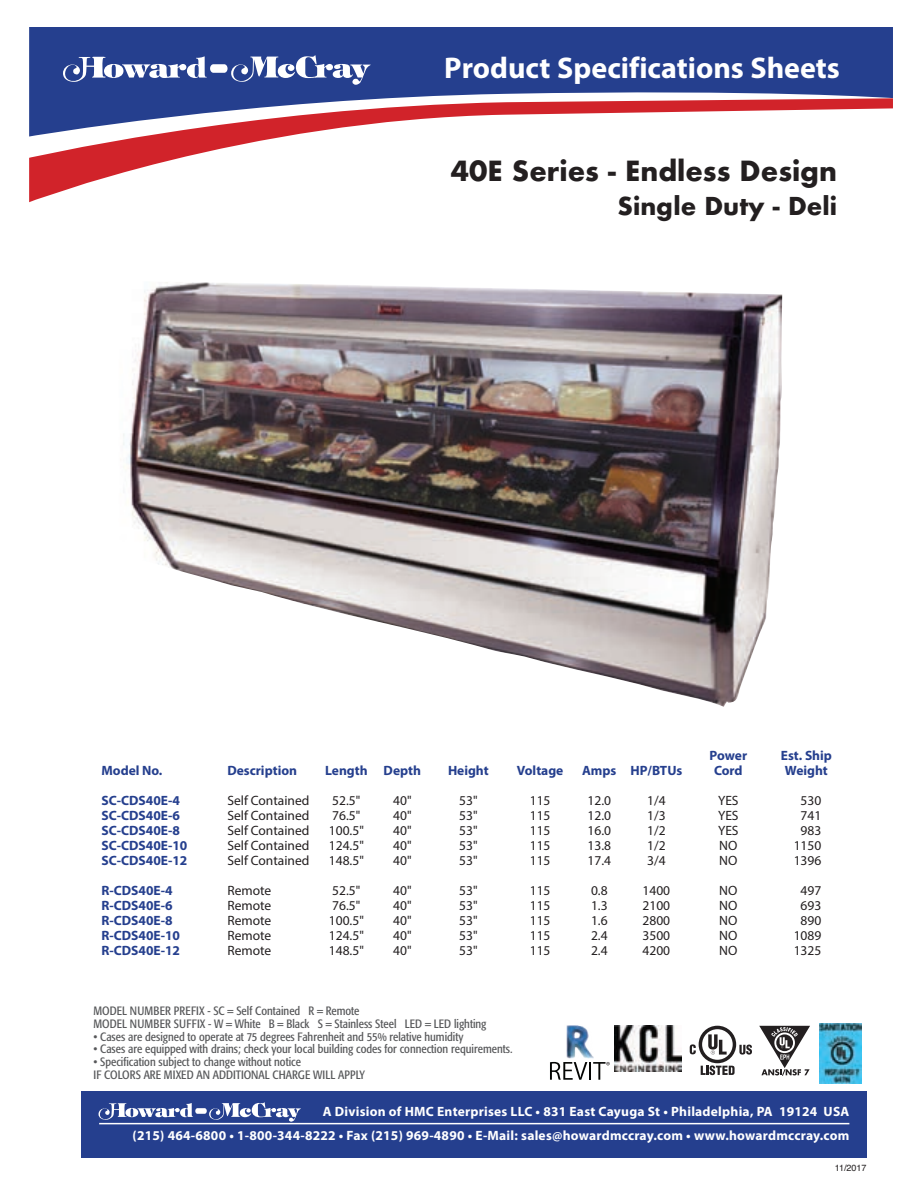
<style>
.page{position:relative;width:918px;height:1188px;background:#fff}
.page>*{position:absolute;margin:0;border:0;box-sizing:border-box;transform-origin:0 0}
.t1{font:700 30px "Myriad Pro";color:#fff}
.t2{font:700 27px "Futura";color:#231f20}
.t3{font:700 24px "Futura";color:#231f20}
.t4{font:13.5px "Myriad Pro";color:#231f20}
.t5{font:700 13.5px "Myriad Pro";color:#253f8e}
.t6{font:700 13.5px/24.8px "Myriad Pro";letter-spacing:.02em;color:#fff;text-align:right}
.t7{font:condensed 12px/12.8px "Formata";color:#57585a}
.t8{font:9px "Helvetica";color:#231f20}
</style>
<div class="page">
<img style="left:819px;top:1024px;width:43px;height:60px">
<svg style="left:759px;top:1026px;width:51px;height:50px"></svg>
<svg style="left:690px;top:1026px;width:62px;height:49px"></svg>
<img style="left:614px;top:1025px;width:68px;height:47px">
<img style="left:566px;top:1025px;width:28px;height:34px">
<svg style="left:550px;top:1062px;width:60px;height:18px"></svg>
<svg style="left:29px;top:159px;width:147px;height:43px"></svg>
<svg style="left:29px;top:137px;width:252px;height:22px;fill:#d1232a"></svg>
<svg style="left:29px;top:27px;width:864px;height:110px;fill:#253f8e"></svg>
<svg style="left:63px;top:55px;width:308px;height:30px"></svg>
<div style="left:81px;top:1091px;width:786px;height:67px;background:#253f8e"></div>
<hr style="left:99px;top:1123px;width:750px;height:1px;background:#fff">
<div style="left:195px;top:1108px;width:12px;height:6px;background:#fff;border-radius:2px"></div>
<svg style="left:99px;top:1103px;width:94px;height:17px"></svg>
<svg style="left:209px;top:1102px;width:92px;height:20px"></svg>
<img style="left:123px;top:282px;width:660px;height:425px">
<h1 class="t1" style="left:444px;top:56px;width:397px">Product Specifications Sheets</h1>
<h2 class="t2" style="left:451px;top:151px;width:388px">40E Series - Endless Design</h2>
<h3 class="t3" style="left:618px;top:188px;width:221px">Single Duty - Deli</h3>
<p class="t5" style="left:710px;top:751px;width:39px">Power</p>
<p class="t5" style="left:781px;top:751px;width:53px">Est. Ship</p>
<p class="t5" style="left:101px;top:766px;width:63px">Model No.</p>
<p class="t5" style="left:227px;top:766px;width:71px">Description</p>
<p class="t5" style="left:325px;top:766px;width:98px">Length Depth</p>
<p class="t5" style="left:448px;top:766px;width:42px">Height</p>
<p class="t5" style="left:517px;top:766px;width:48px">Voltage</p>
<p class="t5" style="left:582px;top:766px;width:102px">Amps HP/BTUs</p>
<p class="t5" style="left:714px;top:766px;width:30px">Cord</p>
<p class="t5" style="left:785px;top:766px;width:44px">Weight</p>
<p class="t5" style="left:101px;top:796px;width:80px">SC-CDS40E-4</p>
<p class="t4" style="left:227px;top:796px;width:84px">Self Contained</p>
<p class="t4" style="left:332px;top:796px;width:30px">52.5"</p>
<p class="t4" style="left:393px;top:796px;width:20px">40"</p>
<p class="t4" style="left:459px;top:796px;width:20px">53"</p>
<p class="t4" style="left:530px;top:796px;width:22px">115</p>
<p class="t4" style="left:588px;top:796px;width:25px">12.0</p>
<p class="t4" style="left:647px;top:796px;width:20px">1/4</p>
<p class="t4" style="left:718px;top:796px;width:22px">YES</p>
<p class="t4" style="left:801px;top:796px;width:22px">530</p>
<p class="t5" style="left:101px;top:811px;width:80px">SC-CDS40E-6</p>
<p class="t4" style="left:227px;top:811px;width:84px">Self Contained</p>
<p class="t4" style="left:332px;top:811px;width:30px">76.5"</p>
<p class="t4" style="left:393px;top:811px;width:20px">40"</p>
<p class="t4" style="left:459px;top:811px;width:20px">53"</p>
<p class="t4" style="left:530px;top:811px;width:22px">115</p>
<p class="t4" style="left:588px;top:811px;width:25px">12.0</p>
<p class="t4" style="left:647px;top:811px;width:20px">1/3</p>
<p class="t4" style="left:718px;top:811px;width:22px">YES</p>
<p class="t4" style="left:801px;top:811px;width:22px">741</p>
<p class="t5" style="left:101px;top:826px;width:80px">SC-CDS40E-8</p>
<p class="t4" style="left:227px;top:826px;width:84px">Self Contained</p>
<p class="t4" style="left:329px;top:826px;width:37px">100.5"</p>
<p class="t4" style="left:393px;top:826px;width:20px">40"</p>
<p class="t4" style="left:459px;top:826px;width:20px">53"</p>
<p class="t4" style="left:530px;top:826px;width:22px">115</p>
<p class="t4" style="left:588px;top:826px;width:25px">16.0</p>
<p class="t4" style="left:647px;top:826px;width:20px">1/2</p>
<p class="t4" style="left:718px;top:826px;width:22px">YES</p>
<p class="t4" style="left:801px;top:826px;width:22px">983</p>
<p class="t5" style="left:101px;top:841px;width:88px">SC-CDS40E-10</p>
<p class="t4" style="left:227px;top:841px;width:84px">Self Contained</p>
<p class="t4" style="left:329px;top:841px;width:37px">124.5"</p>
<p class="t4" style="left:393px;top:841px;width:20px">40"</p>
<p class="t4" style="left:459px;top:841px;width:20px">53"</p>
<p class="t4" style="left:530px;top:841px;width:22px">115</p>
<p class="t4" style="left:588px;top:841px;width:25px">13.8</p>
<p class="t4" style="left:647px;top:841px;width:20px">1/2</p>
<p class="t4" style="left:719px;top:841px;width:20px">NO</p>
<p class="t4" style="left:794px;top:841px;width:29px">1150</p>
<p class="t5" style="left:101px;top:856px;width:88px">SC-CDS40E-12</p>
<p class="t4" style="left:227px;top:856px;width:84px">Self Contained</p>
<p class="t4" style="left:329px;top:856px;width:37px">148.5"</p>
<p class="t4" style="left:393px;top:856px;width:20px">40"</p>
<p class="t4" style="left:459px;top:856px;width:20px">53"</p>
<p class="t4" style="left:530px;top:856px;width:22px">115</p>
<p class="t4" style="left:588px;top:856px;width:25px">17.4</p>
<p class="t4" style="left:647px;top:856px;width:20px">3/4</p>
<p class="t4" style="left:719px;top:856px;width:20px">NO</p>
<p class="t4" style="left:794px;top:856px;width:29px">1396</p>
<p class="t5" style="left:101px;top:886px;width:73px">R-CDS40E-4</p>
<p class="t4" style="left:227px;top:886px;width:45px">Remote</p>
<p class="t4" style="left:332px;top:886px;width:30px">52.5"</p>
<p class="t4" style="left:393px;top:886px;width:20px">40"</p>
<p class="t4" style="left:459px;top:886px;width:20px">53"</p>
<p class="t4" style="left:530px;top:886px;width:22px">115</p>
<p class="t4" style="left:591px;top:886px;width:18px">0.8</p>
<p class="t4" style="left:643px;top:886px;width:29px">1400</p>
<p class="t4" style="left:719px;top:886px;width:20px">NO</p>
<p class="t4" style="left:801px;top:886px;width:22px">497</p>
<p class="t5" style="left:101px;top:901px;width:73px">R-CDS40E-6</p>
<p class="t4" style="left:227px;top:901px;width:45px">Remote</p>
<p class="t4" style="left:332px;top:901px;width:30px">76.5"</p>
<p class="t4" style="left:393px;top:901px;width:20px">40"</p>
<p class="t4" style="left:459px;top:901px;width:20px">53"</p>
<p class="t4" style="left:530px;top:901px;width:22px">115</p>
<p class="t4" style="left:591px;top:901px;width:18px">1.3</p>
<p class="t4" style="left:643px;top:901px;width:29px">2100</p>
<p class="t4" style="left:719px;top:901px;width:20px">NO</p>
<p class="t4" style="left:801px;top:901px;width:22px">693</p>
<p class="t5" style="left:101px;top:916px;width:73px">R-CDS40E-8</p>
<p class="t4" style="left:227px;top:916px;width:45px">Remote</p>
<p class="t4" style="left:329px;top:916px;width:37px">100.5"</p>
<p class="t4" style="left:393px;top:916px;width:20px">40"</p>
<p class="t4" style="left:459px;top:916px;width:20px">53"</p>
<p class="t4" style="left:530px;top:916px;width:22px">115</p>
<p class="t4" style="left:591px;top:916px;width:18px">1.6</p>
<p class="t4" style="left:643px;top:916px;width:29px">2800</p>
<p class="t4" style="left:719px;top:916px;width:20px">NO</p>
<p class="t4" style="left:801px;top:916px;width:22px">890</p>
<p class="t5" style="left:101px;top:931px;width:80px">R-CDS40E-10</p>
<p class="t4" style="left:227px;top:931px;width:45px">Remote</p>
<p class="t4" style="left:329px;top:931px;width:37px">124.5"</p>
<p class="t4" style="left:393px;top:931px;width:20px">40"</p>
<p class="t4" style="left:459px;top:931px;width:20px">53"</p>
<p class="t4" style="left:530px;top:931px;width:22px">115</p>
<p class="t4" style="left:591px;top:931px;width:18px">2.4</p>
<p class="t4" style="left:643px;top:931px;width:29px">3500</p>
<p class="t4" style="left:719px;top:931px;width:20px">NO</p>
<p class="t4" style="left:794px;top:931px;width:29px">1089</p>
<p class="t5" style="left:101px;top:946px;width:80px">R-CDS40E-12</p>
<p class="t4" style="left:227px;top:946px;width:45px">Remote</p>
<p class="t4" style="left:329px;top:946px;width:37px">148.5"</p>
<p class="t4" style="left:393px;top:946px;width:20px">40"</p>
<p class="t4" style="left:459px;top:946px;width:20px">53"</p>
<p class="t4" style="left:530px;top:946px;width:22px">115</p>
<p class="t4" style="left:591px;top:946px;width:18px">2.4</p>
<p class="t4" style="left:643px;top:946px;width:29px">4200</p>
<p class="t4" style="left:719px;top:946px;width:20px">NO</p>
<p class="t4" style="left:794px;top:946px;width:29px">1325</p>
<p class="t7" style="left:93px;top:1005px;width:395px">MODEL NUMBER PREFIX - SC = Self Contained R = Remote<br>MODEL NUMBER SUFFIX - W = White B = Black S = Stainless Steel LED = LED lighting</p>
<p class="t7" style="left:93px;top:1031px;width:372px">• Cases are designed to operate at 75 degrees Fahrenheit and 55% relative humidity</p>
<p class="t7" style="left:93px;top:1044px;width:421px">• Cases are equipped with drains; check your local building codes for connection requirements.</p>
<p class="t7" style="left:93px;top:1056px;width:273px">• Specification subject to change without notice<br>IF COLORS ARE MIXED AN ADDITIONAL CHARGE WILL APPLY</p>
<p class="t6" style="left:133px;top:1100px;width:718px">A Division of HMC Enterprises LLC • 831 East Cayuga St • Philadelphia, PA 19124 USA<br>(215) 464-6800 • 1-800-344-8222 • Fax (215) 969-4890 • E-Mail: sales@howardmccray.com • www.howardmccray.com</p>
<p class="t8" style="left:835px;top:1163px;width:33px">11/2017</p>
</div>
